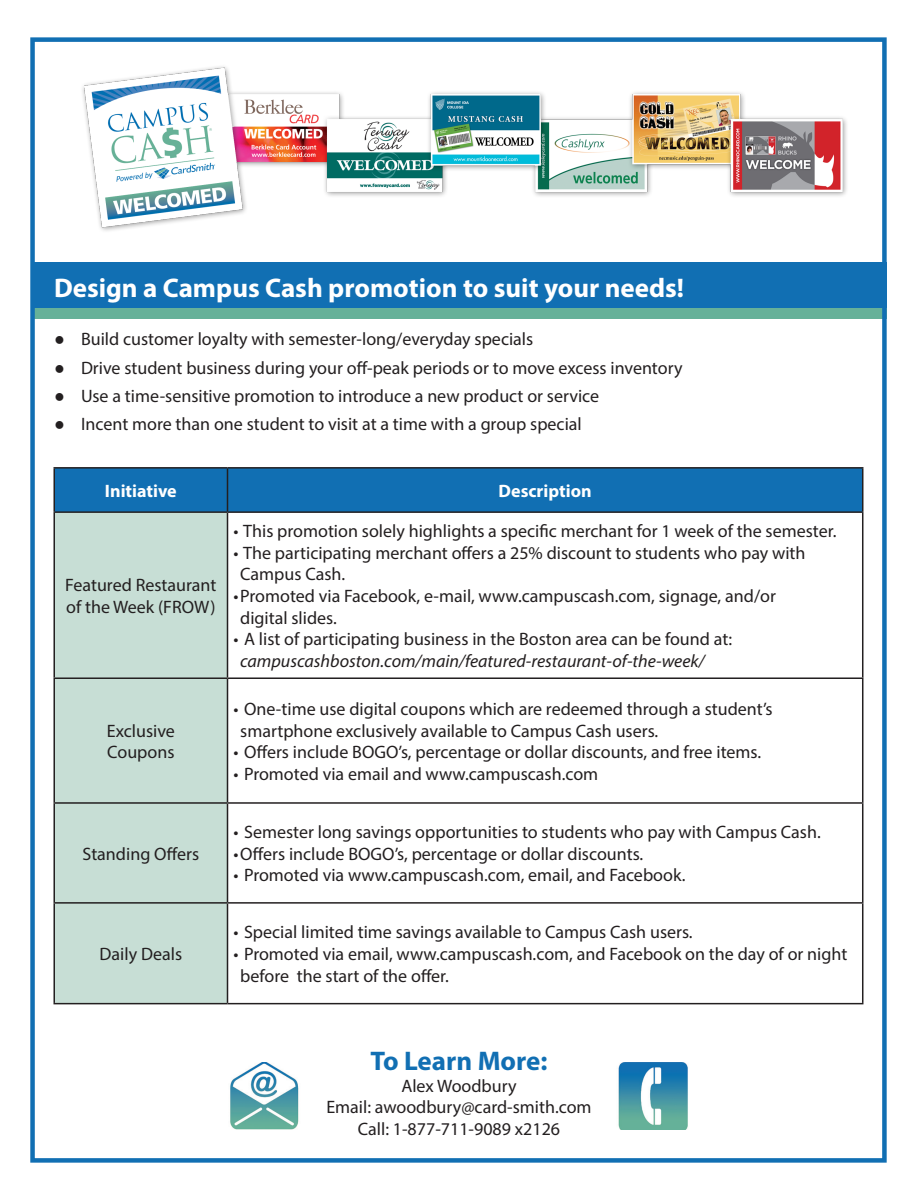
<style>
.page{position:relative;width:918px;height:1188px;background:#fff}
.page>*{position:absolute;margin:0;border:0;box-sizing:border-box;transform-origin:0 0}
.SJU_RED_HEADLINE{font:700 27px "Myriad Pro";color:#fff}
.SJU_RED_HEADLINE-2{font:700 27px "Myriad Pro";color:#116fb3}
.t1{font:18px/21.6px "Myriad Pro";color:#231f20}
.t2{font:italic 18px/21.6px "Myriad Pro";color:#231f20}
.t3{font:700 18px "Myriad Pro";color:#fff}
.s1{font-family:"Calibri"}
.s2{font-style:normal}
</style>
<div class="page">
<div style="left:31px;top:278px;width:856px;height:41px;background:#66b199"></div>
<div style="left:31px;top:262px;width:856px;height:45px;background:#116fb3"></div>
<div style="left:55px;top:469px;width:807px;height:42px;background:#116fb3"></div>
<div style="left:55px;top:513px;width:172px;height:490px;background:#c7ded5"></div>
<hr style="left:53px;top:467px;width:175px;height:2px;background:#231f20">
<hr style="left:53px;top:469px;width:2px;height:42px;background:#231f20">
<hr style="left:228px;top:467px;width:635px;height:2px;background:#231f20">
<hr style="left:227px;top:469px;width:1px;height:42px;background:#231f20">
<hr style="left:862px;top:469px;width:1px;height:42px;background:#231f20">
<hr style="left:53px;top:511px;width:175px;height:2px;background:#231f20">
<hr style="left:53px;top:513px;width:2px;height:164px;background:#231f20">
<hr style="left:228px;top:511px;width:635px;height:2px;background:#231f20">
<hr style="left:227px;top:513px;width:1px;height:164px;background:#231f20">
<hr style="left:862px;top:513px;width:1px;height:164px;background:#231f20">
<hr style="left:53px;top:677px;width:175px;height:2px;background:#231f20">
<hr style="left:53px;top:679px;width:2px;height:123px;background:#231f20">
<hr style="left:228px;top:677px;width:635px;height:2px;background:#231f20">
<hr style="left:227px;top:679px;width:1px;height:123px;background:#231f20">
<hr style="left:862px;top:679px;width:1px;height:123px;background:#231f20">
<hr style="left:53px;top:802px;width:175px;height:2px;background:#231f20">
<hr style="left:53px;top:804px;width:2px;height:98px;background:#231f20">
<hr style="left:228px;top:802px;width:635px;height:2px;background:#231f20">
<hr style="left:227px;top:804px;width:1px;height:98px;background:#231f20">
<hr style="left:862px;top:804px;width:1px;height:98px;background:#231f20">
<hr style="left:53px;top:902px;width:175px;height:2px;background:#231f20">
<hr style="left:53px;top:904px;width:2px;height:99px;background:#231f20">
<hr style="left:228px;top:902px;width:635px;height:2px;background:#231f20">
<hr style="left:227px;top:904px;width:1px;height:99px;background:#231f20">
<hr style="left:862px;top:904px;width:1px;height:99px;background:#231f20">
<hr style="left:53px;top:1003px;width:175px;height:1px;background:#231f20">
<hr style="left:228px;top:1003px;width:635px;height:1px;background:#231f20">
<div style="left:30px;top:37px;width:857px;height:1126px;border:4px solid #116fb3"></div>
<img style="left:618px;top:1062px;width:70px;height:68px">
<img style="left:230px;top:1062px;width:69px;height:68px">
<img style="left:82px;top:66px;width:765px;height:165px">
<p class="SJU_RED_HEADLINE" style="left:54px;top:270px;width:632px">Design a Campus Cash promotion to suit your needs!</p>
<p class="t1" style="left:54px;top:328px;width:481px"><span class="s1">●</span> Build customer loyalty with semester-long/everyday specials</p>
<p class="t1" style="left:54px;top:356px;width:630px"><span class="s1">●</span> Drive student business during your off-peak periods or to move excess inventory</p>
<p class="t1" style="left:54px;top:385px;width:547px"><span class="s1">●</span> Use a time-sensitive promotion to introduce a new product or service</p>
<p class="t1" style="left:54px;top:413px;width:529px"><span class="s1">●</span> Incent more than one student to visit at a time with a group special</p>
<p class="t3" style="left:105px;top:479px;width:73px">Initiative</p>
<p class="t3" style="left:499px;top:479px;width:94px">Description</p>
<p class="t1" style="left:65px;top:574px;width:153px">Featured Restaurant of the Week (FROW)</p>
<p class="t1" style="left:107px;top:719px;width:69px">Exclusive</p>
<p class="t1" style="left:107px;top:741px;width:69px">Coupons</p>
<p class="t1" style="left:83px;top:843px;width:118px">Standing Offers</p>
<p class="t1" style="left:100px;top:943px;width:84px">Daily Deals</p>
<p class="t1" style="left:234px;top:520px;width:604px">• This promotion solely highlights a specific merchant for 1 week of the semester.</p>
<p class="t1" style="left:240px;top:542px;width:567px;text-indent:-7px">• The participating merchant offers a 25% discount to students who pay with<br>Campus Cash.</p>
<p class="t1" style="left:240px;top:585px;width:537px;text-indent:-7px">•Promoted via Facebook, e-mail, www.campuscash.com, signage, and/or digital slides.</p>
<p class="t2" style="left:240px;top:628px;width:493px;text-indent:-7px"><span class="s2">• A list of participating business in the Boston area can be found at: </span>campuscashboston.com/main/featured-restaurant-of-the-week/</p>
<p class="t1" style="left:240px;top:698px;width:534px;text-indent:-7px">• One-time use digital coupons which are redeemed through a student’s smartphone exclusively available to Campus Cash users.</p>
<p class="t1" style="left:234px;top:741px;width:529px">• Offers include BOGO’s, percentage or dollar discounts, and free items.</p>
<p class="t1" style="left:234px;top:763px;width:366px">• Promoted via email and www.campuscash.com</p>
<p class="t1" style="left:234px;top:821px;width:589px">• Semester long savings opportunities to students who pay with Campus Cash.</p>
<p class="t1" style="left:234px;top:843px;width:411px">•Offers include BOGO’s, percentage or dollar discounts.</p>
<p class="t1" style="left:234px;top:864px;width:453px">• Promoted via www.campuscash.com, email, and Facebook.</p>
<p class="t1" style="left:234px;top:921px;width:461px">• Special limited time savings available to Campus Cash users.</p>
<p class="t1" style="left:240px;top:943px;width:609px;text-indent:-7px">• Promoted via email, www.campuscash.com, and Facebook on the day of or night before the start of the offer.</p>
<p class="SJU_RED_HEADLINE-2" style="left:370px;top:1043px;width:179px">To Learn More:</p>
<p class="t1" style="left:401px;top:1074px;width:117px">Alex Woodbury</p>
<p class="t1" style="left:326px;top:1096px;width:267px">Email: awoodbury@card-smith.com</p>
<p class="t1" style="left:358px;top:1118px;width:204px">Call: 1-877-711-9089 x2126</p>
</div>
